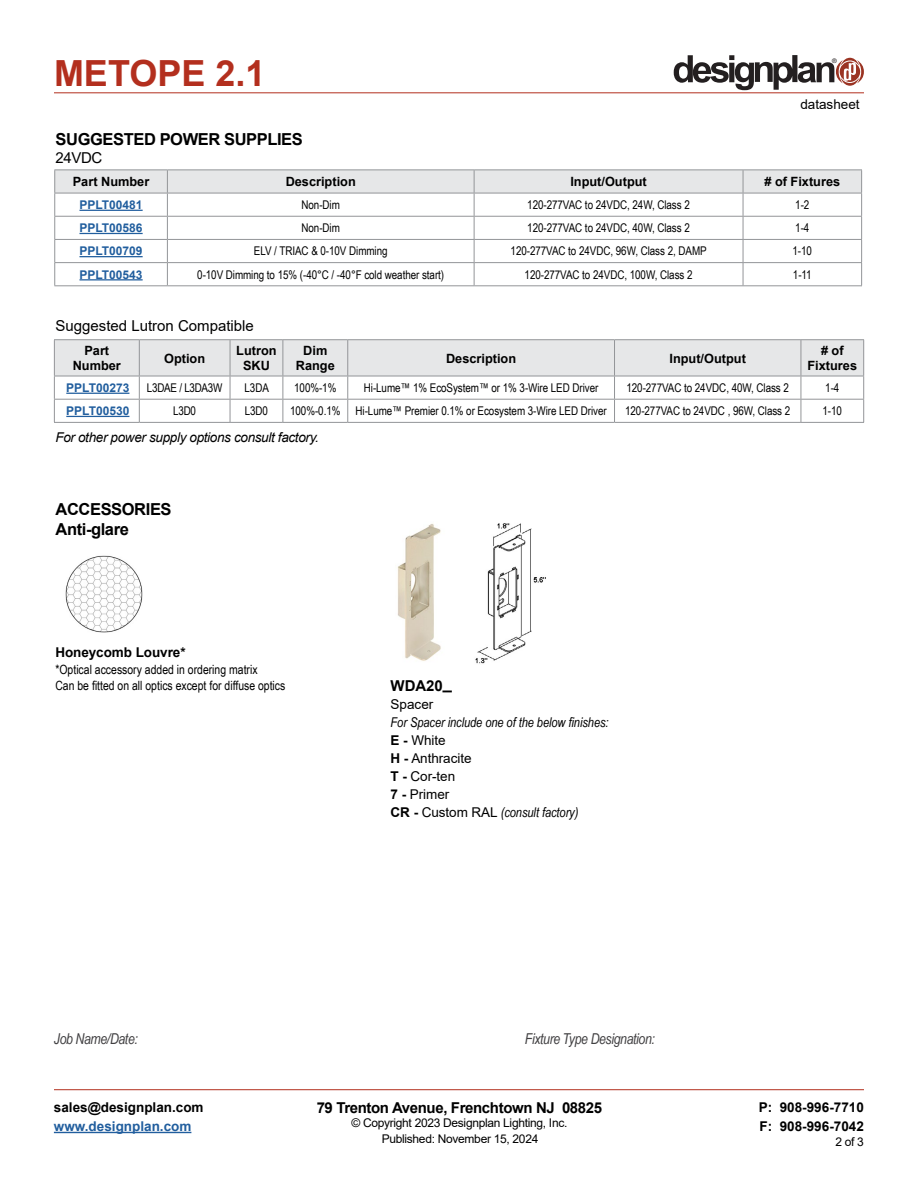
<style>
.page{position:relative;width:918px;height:1188px;background:#fff}
.page>*{position:absolute;margin:0;border:0;box-sizing:border-box;transform-origin:0 0}
.t1{font:700 36px "Arial";color:#b32f1e}
.t2{font:700 16.5px/19.8px "Arial";letter-spacing:-.025em;color:#000}
.t3{font:700 15px "Arial";letter-spacing:-.025em;color:#000}
.t4{font:italic 15px "Arial Narrow";letter-spacing:-.025em;color:#414042}
.t5{font:15px "Arial";color:#000}
.t6{font:italic 13.5px "Arial Narrow";letter-spacing:-.005em;color:#000}
.t7{font:700 13.5px/19.5px "Arial";color:#000}
.t8{font:13.5px/18px "Arial";letter-spacing:-.005em;color:#000}
.t9{font:italic 13.5px "Arial";letter-spacing:-.025em;color:#000}
.t10{font:700 13.5px "Arial";color:#215e9e}
.t11{font:700 12.75px/15px "Arial";color:#000;text-align:center}
.t12{font:12.75px/16.5px "Arial Narrow";color:#000}
.t13{font:12px "Arial Narrow";letter-spacing:-.005em;color:#000}
.t14{font:12px "Arial";letter-spacing:-.025em;color:#000}
.t15{font:700 12px "Arial";color:#215e9e}
.t16{font:6.3px "Helvetica";color:#231f20}
.s1{font-size:16.5px}
.s2{font-size:13.8px}
.s3{font-weight:700}
.s4{font-family:"Arial";font-weight:700;font-style:normal}
.s5{font-family:"Arial";font-style:normal}
</style>
<div class="page">
<hr style="left:54px;top:93px;width:810px;height:1px;background:#b32f1e">
<hr style="left:54px;top:1089px;width:810px;height:1px;background:#b32f1e">
<hr style="left:54px;top:1132px;width:137px;height:1px;background:#215e9e">
<svg style="left:674px;top:55px;width:190px;height:35px"></svg>
<img style="left:65px;top:555px;width:78px;height:78px">
<img style="left:397px;top:523px;width:44px;height:138px">
<img style="left:475px;top:523px;width:71px;height:141px">
<hr style="left:167px;top:285px;width:307px;height:1px;background:#939598">
<hr style="left:474px;top:285px;width:269px;height:1px;background:#939598">
<hr style="left:54px;top:285px;width:113px;height:1px;background:#939598">
<svg style="left:54px;top:170px;width:808px;height:115px"></svg>
<hr style="left:743px;top:285px;width:119px;height:1px;background:#939598">
<hr style="left:80px;top:210px;width:63px;height:1px;background:#215e9e">
<hr style="left:80px;top:233px;width:63px;height:1px;background:#215e9e">
<hr style="left:80px;top:256px;width:63px;height:1px;background:#215e9e">
<hr style="left:80px;top:279px;width:63px;height:1px;background:#215e9e">
<hr style="left:54px;top:422px;width:85px;height:1px;background:#939598">
<hr style="left:139px;top:422px;width:91px;height:1px;background:#939598">
<hr style="left:230px;top:422px;width:53px;height:1px;background:#939598">
<hr style="left:283px;top:422px;width:65px;height:1px;background:#939598">
<hr style="left:348px;top:422px;width:267px;height:1px;background:#939598">
<hr style="left:615px;top:422px;width:186px;height:1px;background:#939598">
<hr style="left:801px;top:422px;width:63px;height:1px;background:#939598">
<svg style="left:54px;top:340px;width:810px;height:82px"></svg>
<hr style="left:54px;top:339px;width:85px;height:1px;background:#939598">
<hr style="left:54px;top:340px;width:1px;height:36px;background:#939598">
<hr style="left:139px;top:339px;width:91px;height:1px;background:#939598">
<hr style="left:230px;top:339px;width:53px;height:1px;background:#939598">
<hr style="left:283px;top:339px;width:65px;height:1px;background:#939598">
<hr style="left:348px;top:339px;width:267px;height:1px;background:#939598">
<hr style="left:615px;top:339px;width:186px;height:1px;background:#939598">
<hr style="left:801px;top:339px;width:63px;height:1px;background:#939598">
<hr style="left:863px;top:340px;width:1px;height:36px;background:#939598">
<hr style="left:66px;top:393px;width:63px;height:1px;background:#215e9e">
<hr style="left:66px;top:416px;width:63px;height:1px;background:#215e9e">
<h1 class="t1" style="left:54px;top:48px;width:213px">METOPE 2.1</h1>
<p class="t16" style="left:832px;top:57px;width:6px">®</p>
<p class="t8" style="left:800px;top:96px;width:61px">datasheet</p>
<h2 class="t2" style="left:56px;top:129px;width:249px">SUGGESTED POWER SUPPLIES</h2>
<p class="t5" style="left:56px;top:147px;width:48px">24VDC</p>
<p class="t11" style="left:73px;top:174px;width:78px">Part Number</p>
<p class="t11" style="left:286px;top:174px;width:72px">Description</p>
<p class="t11" style="left:570px;top:174px;width:78px">Input/Output</p>
<p class="t11" style="left:764px;top:174px;width:77px"># of Fixtures</p>
<p class="t15" style="left:80px;top:196px;width:65px">PPLT00481</p>
<p class="t13" style="left:302px;top:196px;width:40px">Non-Dim</p>
<p class="t13" style="left:527px;top:196px;width:164px">120-277VAC to 24VDC, 24W, Class 2</p>
<p class="t13" style="left:795px;top:196px;width:16px">1-2</p>
<p class="t15" style="left:80px;top:220px;width:65px">PPLT00586</p>
<p class="t13" style="left:302px;top:219px;width:40px">Non-Dim</p>
<p class="t13" style="left:527px;top:219px;width:164px">120-277VAC to 24VDC, 40W, Class 2</p>
<p class="t13" style="left:795px;top:219px;width:16px">1-4</p>
<p class="t15" style="left:80px;top:243px;width:65px">PPLT00709</p>
<p class="t13" style="left:254px;top:242px;width:135px">ELV / TRIAC &amp; 0-10V Dimming</p>
<p class="t13" style="left:511px;top:242px;width:198px">120-277VAC to 24VDC, 96W, Class 2, DAMP</p>
<p class="t13" style="left:793px;top:242px;width:21px">1-10</p>
<p class="t15" style="left:80px;top:266px;width:65px">PPLT00543</p>
<p class="t13" style="left:197px;top:266px;width:248px">0-10V Dimming to 15% (-40°C / -40°F cold weather start)</p>
<p class="t13" style="left:525px;top:266px;width:169px">120-277VAC to 24VDC, 100W, Class 2</p>
<p class="t13" style="left:793px;top:266px;width:20px">1-11</p>
<p class="t5" style="left:56px;top:315px;width:200px">Suggested Lutron Compatible</p>
<p class="t11" style="left:73px;top:343px;width:50px">Part<br>Number</p>
<p class="t11" style="left:164px;top:351px;width:43px">Option</p>
<p class="t11" style="left:236px;top:343px;width:42px">Lutron<br>SKU</p>
<p class="t11" style="left:296px;top:343px;width:40px">Dim<br>Range</p>
<p class="t11" style="left:446px;top:351px;width:72px">Description</p>
<p class="t11" style="left:670px;top:351px;width:78px">Input/Output</p>
<p class="t11" style="left:808px;top:343px;width:51px"># of<br>Fixtures</p>
<p class="t15" style="left:66px;top:379px;width:65px">PPLT00273</p>
<p class="t13" style="left:147px;top:379px;width:77px">L3DAE / L3DA3W</p>
<p class="t13" style="left:245px;top:379px;width:26px">L3DA</p>
<p class="t13" style="left:294px;top:379px;width:44px">100%-1%</p>
<p class="t13" style="left:364px;top:379px;width:236px">Hi-Lume™ 1% EcoSystem™ or 1% 3-Wire LED Driver</p>
<p class="t13" style="left:626px;top:379px;width:164px">120-277VAC to 24VDC, 40W, Class 2</p>
<p class="t13" style="left:825px;top:379px;width:16px">1-4</p>
<p class="t15" style="left:66px;top:402px;width:65px">PPLT00530</p>
<p class="t13" style="left:173px;top:402px;width:24px">L3D0</p>
<p class="t13" style="left:245px;top:402px;width:25px">L3D0</p>
<p class="t13" style="left:290px;top:402px;width:52px">100%-0.1%</p>
<p class="t13" style="left:356px;top:402px;width:253px">Hi-Lume™ Premier 0.1% or Ecosystem 3-Wire LED Driver</p>
<p class="t13" style="left:625px;top:402px;width:167px">120-277VAC to 24VDC , 96W, Class 2</p>
<p class="t13" style="left:823px;top:402px;width:21px">1-10</p>
<p class="t9" style="left:56px;top:428px;width:265px">For other power supply options consult factory.</p>
<h2 class="t2" style="left:56px;top:500px;width:117px">ACCESSORIES<br>Anti-glare</h2>
<p class="t7" style="left:55px;top:643px;width:132px">Honeycomb Louvre*</p>
<p class="t12" style="left:55px;top:660px;width:231px">*Optical accessory added in ordering matrix<br>Can be fitted on all optics except for diffuse optics</p>
<p class="t3" style="left:391px;top:675px;width:63px">WDA20<span class="s1">_</span></p>
<p class="t8" style="left:391px;top:695px;width:44px">Spacer</p>
<p class="t6" style="left:391px;top:713px;width:220px">For Spacer <span class="s2">inc</span>lude one of the below finishes:</p>
<p class="t8" style="left:391px;top:731px;width:82px"><span class="s3">E -</span> White<br><span class="s3">H -</span> Anthracite<br><span class="s3">T -</span> Cor-ten<br><span class="s3">7 -</span> Primer</p>
<p class="t6" style="left:391px;top:803px;width:189px"><span class="s4">CR -</span> <span class="s5">Custom RAL</span> (consult factory)</p>
<p class="t4" style="left:54px;top:1028px;width:85px">Job Name/Date:</p>
<p class="t4" style="left:525px;top:1029px;width:132px">Fixture Type Designation:</p>
<p class="t7" style="left:54px;top:1097px;width:151px">sales@designplan.com</p>
<p class="t10" style="left:54px;top:1117px;width:139px">www.designplan.com</p>
<p class="t3" style="left:317px;top:1097px;width:287px">79 Trenton Avenue, Frenchtown NJ 08825</p>
<p class="t14" style="left:351px;top:1115px;width:217px">© Copyright 2023 Designplan Lighting, Inc.</p>
<p class="t7" style="left:759px;top:1097px;width:107px">P: 908-996-7710<br>F: 908-996-7042</p>
<p class="t14" style="left:382px;top:1130px;width:158px">Published: November 15, 2024</p>
<p class="t14" style="left:835px;top:1133px;width:30px">2 of 3</p>
</div>
